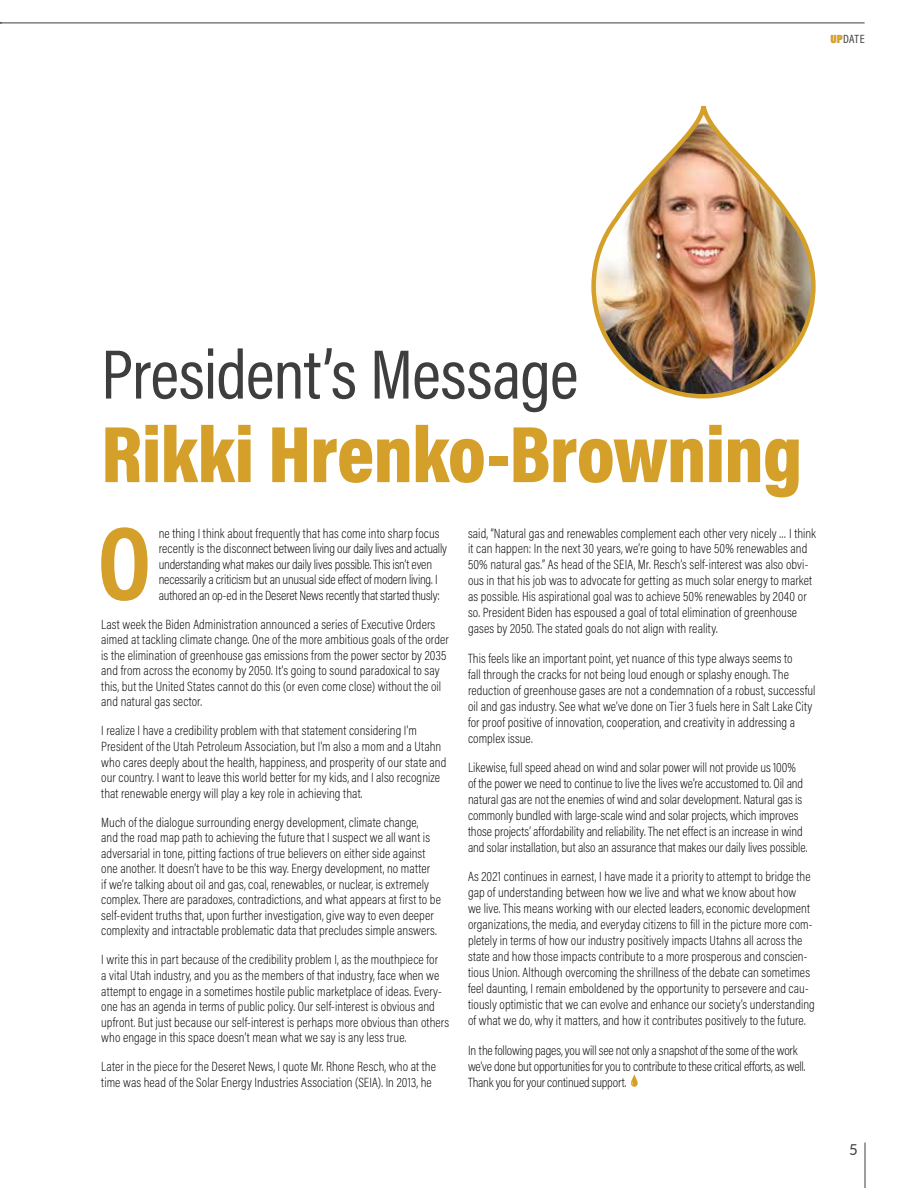
<style>
.page{position:relative;width:918px;height:1188px;background:#fff}
.page>*{position:absolute;margin:0;border:0;box-sizing:border-box;transform-origin:0 0}
.t1{font:700 105.3px "Acumin Pro Cond";color:#d4a02a}
.t2{font:900 81px "Acumin Pro Cond";letter-spacing:-.01em;color:#d4a02a}
.t3{font:70.5px "Acumin Pro Cond";letter-spacing:-.015em;color:#3e3e3e}
.t4{font:15px "Lato";color:#3e3e3e}
.t5{font:200 13.5px/15.9px "Acumin Pro Cond";letter-spacing:.005em;color:#000}
.t6{font:200 13.5px/15.9px "Acumin Pro Cond";letter-spacing:-.015em;color:#000}
.t7{font:12px "Acumin Pro Cond";color:#3e3e3e}
.s1{font-weight:900;color:#d4a02a}
</style>
<div class="page">
<img style="left:591px;top:106px;width:225px;height:293px">
<svg style="left:631px;top:1074px;width:7px;height:13px"></svg>
<hr style="left:865px;top:1142px;width:1px;height:46px;background:#3e3e3e">
<hr style="left:0;top:23px;width:865px;height:1px;background:#3e3e3e">
<p class="t7" style="left:830px;top:31px;width:36px"><span class="s1">UP</span>DATE</p>
<h3 class="t3" style="left:101px;top:329px;width:479px">President’s Message</h3>
<h2 class="t2" style="left:101px;top:401px;width:703px">Rikki Hrenko-Browning</h2>
<h1 class="t1" style="left:97px;top:494px;width:55px">O</h1>
<p class="t5" style="left:159px;top:525px;width:290px;line-height:15.5px">ne thing I think about frequently that has come into sharp focus recently is the disconnect between living our daily lives and actually understanding what makes our daily lives possible. This isn’t even necessarily a criticism but an unusual side effect of modern living. I authored an op-ed in the Deseret News recently that started thusly:</p>
<p class="t5" style="left:101px;top:616px;width:349px">Last week the Biden Administration announced a series of Executive Orders aimed at tackling climate change. One of the more ambitious goals of the order is the elimination of greenhouse gas emissions from the power sector by 2035 and from across the economy by 2050. It’s going to sound paradoxical to say this, but the United States cannot do this (or even come close) without the oil and natural gas sector.</p>
<p class="t5" style="left:101px;top:723px;width:347px">I realize I have a credibility problem with that statement considering I’m President of the Utah Petroleum Association, but I’m also a mom and a Utahn who cares deeply about the health, happiness, and prosperity of our state and our country. I want to leave this world better for my kids, and I also recognize that renewable energy will play a key role in achieving that.</p>
<p class="t5" style="left:101px;top:814px;width:341px">Much of the dialogue surrounding energy development, climate change,<br>and the road map path to achieving the future that I suspect we all want is adversarial in tone, pitting factions of true believers on either side against one another. It doesn’t have to be this way. Energy development, no matter<br>if we’re talking about oil and gas, coal, renewables, or nuclear, is extremely complex. There are paradoxes, contradictions, and what appears at first to be self-evident truths that, upon further investigation, give way to even deeper complexity and intractable problematic data that precludes simple answers.</p>
<p class="t5" style="left:101px;top:952px;width:349px">I write this in part because of the credibility problem I, as the mouthpiece for<br>a vital Utah industry, and you as the members of that industry, face when we attempt to engage in a sometimes hostile public marketplace of ideas. Every&shy;one has an agenda in terms of public policy. Our self-interest is obvious and upfront. But just because our self-interest is perhaps more obvious than others who engage in this space doesn’t mean what we say is any less true.</p>
<p class="t5" style="left:101px;top:1059px;width:336px">Later in the piece for the Deseret News, I quote Mr. Rhone Resch, who at the time was head of the Solar Energy Industries Association (SEIA). In 2013, he</p>
<p class="t5" style="left:468px;top:525px;width:350px">said, “Natural gas and renewables complement each other very nicely … I think it can happen: In the next 30 years, we’re going to have 50% renewables and 50% natural gas.” As head of the SEIA, Mr. Resch’s self-interest was also obvi&shy;ous in that his job was to advocate for getting as much solar energy to market as possible. His aspirational goal was to achieve 50% renewables by 2040 or so. President Biden has espoused a goal of total elimination of greenhouse gases by 2050. The stated goals do not align with reality.</p>
<p class="t5" style="left:468px;top:650px;width:349px">This feels like an important point, yet nuance of this type always seems to<br>fall through the cracks for not being loud enough or splashy enough. The reduction of greenhouse gases are not a condemnation of a robust, successful oil and gas industry. See what we’ve done on Tier 3 fuels here in Salt Lake City for proof positive of innovation, cooperation, and creativity in addressing a complex issue.</p>
<p class="t5" style="left:468px;top:759px;width:341px">Likewise, full speed ahead on wind and solar power will not provide us 100% of the power we need to continue to live the lives we’re accustomed to. Oil and natural gas are not the enemies of wind and solar development. Natural gas is commonly bundled with large-scale wind and solar projects, which improves those projects’ affordability and reliability. The net effect is an increase in wind and solar installation, but also an assurance that makes our daily lives possible.</p>
<p class="t5" style="left:468px;top:869px;width:348px">As 2021 continues in earnest, I have made it a priority to attempt to bridge the gap of understanding between how we live and what we know about how<br>we live. This means working with our elected leaders, economic development organizations, the media, and everyday citizens to fill in the picture more com&shy;pletely in terms of how our industry positively impacts Utahns all across the state and how those impacts contribute to a more prosperous and conscien&shy;tious Union. Although overcoming the shrillness of the debate can sometimes feel daunting, I remain emboldened by the opportunity to persevere and cau&shy;tiously optimistic that we can evolve and enhance our society’s understanding of what we do, why it matters, and how it contributes positively to the future.</p>
<p class="t6" style="left:468px;top:1042px;width:339px">In the following pages, you will see not only a snapshot of the some of the work we’ve done but opportunities for you to contribute to these critical efforts, as well.<br>Thank you for your continued support.</p>
<p class="t4" style="left:849px;top:1138px;width:10px">5</p>
</div>
